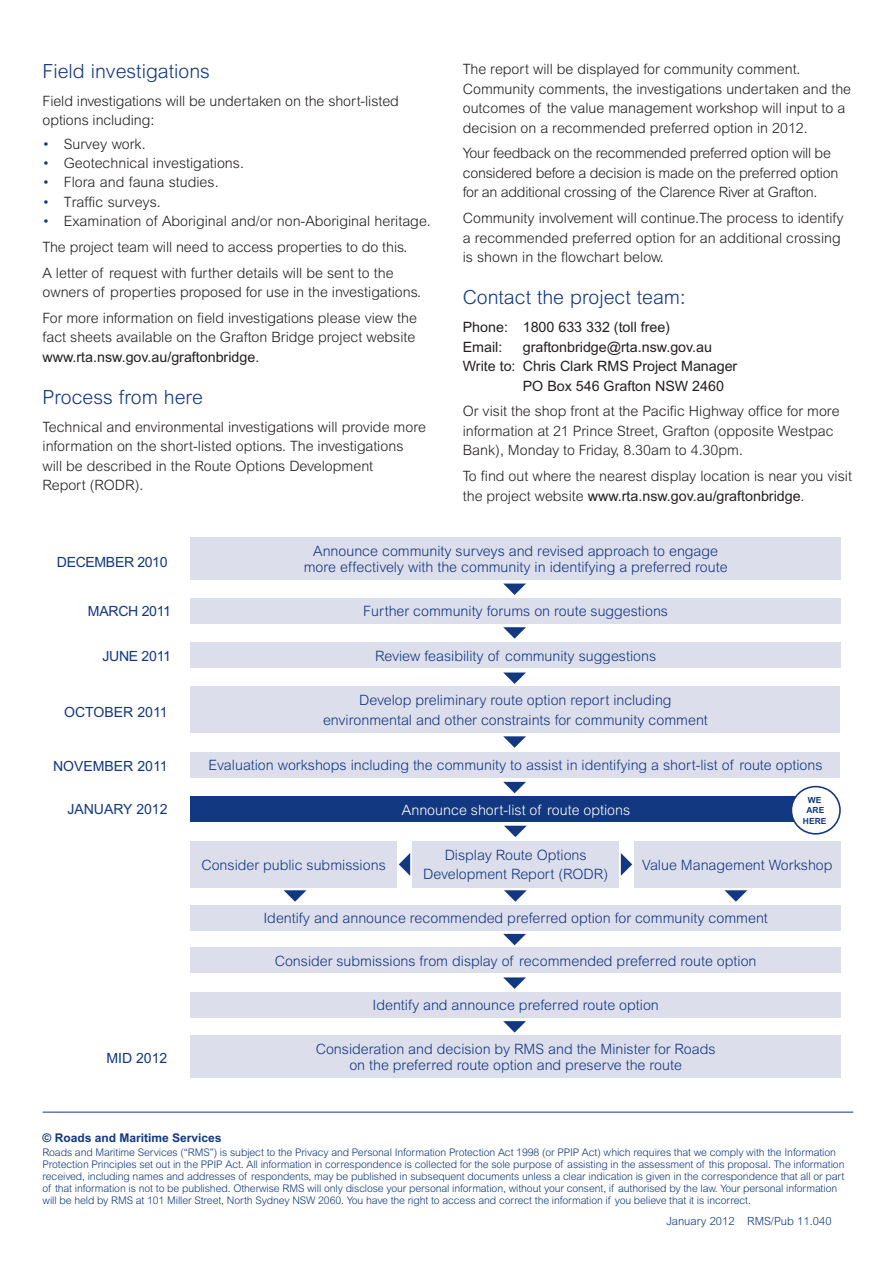
<style>
.page{position:relative;width:893px;height:1263px;background:#fff}
.page>*{position:absolute;margin:0;border:0;box-sizing:border-box;transform-origin:0 0}
.t1{font:300 19.5px "Arial MT Std";color:#113880}
.t2{font:300 14.25px/19.5px "Arial MT Std";color:#231f20}
.t3{font:300 14.25px/19.5px "Arial MT Std";color:#113880;text-align:center}
.t4{font:300 14.25px/19.5px "Arial MT Std";letter-spacing:-.02em;color:#231f20}
.t5{font:14.25px/19.5px "Arial MT Std";color:#231f20}
.t6{font:300 14.25px "Arial MT Std";color:#fff}
.t7{font:14.1px "Arial MT Std";color:#113880}
.t8{font:14.1px "Arial MT Std";letter-spacing:-.02em;color:#113880}
.t9{font:14.1px "Arial MT Std";letter-spacing:-.025em;color:#113880}
.t10{font:700 12px "Arial MT Std";color:#113880}
.t11{font:300 11.25px "Arial MT Std";color:#113880}
.t12{font:300 10.5px/12px "Arial MT Std";letter-spacing:-.01em;color:#113880}
.t13{font:700 8.4px/10.6px "Arial MT Std";color:#113880;text-align:center}
.s1{color:#113880}
.s2{font-weight:400}
</style>
<div class="page">
<div style="left:190px;top:598px;width:651px;height:26px;background:#dddeec"></div>
<div style="left:190px;top:687px;width:650px;height:46px;background:#dddeec"></div>
<div style="left:190px;top:752px;width:650px;height:25px;background:#dddeec"></div>
<div style="left:190px;top:797px;width:616px;height:25px;background:#113880"></div>
<div style="left:190px;top:1035px;width:651px;height:43px;background:#dddeec"></div>
<div style="left:190px;top:841px;width:207px;height:47px;background:#dddeec"></div>
<div style="left:413px;top:841px;width:206px;height:47px;background:#dddeec"></div>
<div style="left:634px;top:841px;width:206px;height:47px;background:#dddeec"></div>
<svg style="left:503px;top:583px;width:23px;height:12px"></svg>
<svg style="left:503px;top:627px;width:23px;height:12px"></svg>
<svg style="left:503px;top:672px;width:23px;height:12px"></svg>
<svg style="left:503px;top:736px;width:23px;height:12px"></svg>
<svg style="left:503px;top:782px;width:23px;height:11px"></svg>
<svg style="left:503px;top:934px;width:23px;height:11px"></svg>
<svg style="left:503px;top:977px;width:23px;height:12px"></svg>
<svg style="left:503px;top:1021px;width:23px;height:11px"></svg>
<svg style="left:504px;top:826px;width:23px;height:11px"></svg>
<svg style="left:504px;top:890px;width:23px;height:12px"></svg>
<svg style="left:284px;top:890px;width:22px;height:12px"></svg>
<svg style="left:399px;top:853px;width:11px;height:23px"></svg>
<svg style="left:621px;top:853px;width:11px;height:23px"></svg>
<svg style="left:724px;top:890px;width:23px;height:12px"></svg>
<div style="left:190px;top:905px;width:651px;height:26px;background:#dddeec"></div>
<div style="left:190px;top:948px;width:651px;height:25px;background:#dddeec"></div>
<div style="left:190px;top:992px;width:651px;height:26px;background:#dddeec"></div>
<div style="left:190px;top:538px;width:651px;height:42px;background:#dddeec"></div>
<div style="left:190px;top:643px;width:651px;height:25px;background:#dddeec"></div>
<div style="left:791px;top:787px;width:49px;height:47px;background:#fff;border-radius:50%"></div>
<div style="left:791px;top:786px;width:50px;height:49px;border:2px solid #113880;border-radius:50%"></div>
<hr style="left:43px;top:1112px;width:810px;height:1px;background:#113880">
<h1 class="t1" style="left:43px;top:60px;width:169px">Field investigations</h1>
<p class="t2" style="left:43px;top:91px;width:358px">Field investigations will be undertaken on the short-listed options including:</p>
<p class="t2" style="left:43px;top:134px;width:105px"><span class="s1">•</span> Survey work.</p>
<p class="t2" style="left:43px;top:153px;width:203px"><span class="s1">•</span> Geotechnical investigations.</p>
<p class="t2" style="left:43px;top:173px;width:178px"><span class="s1">•</span> Flora and fauna studies.</p>
<p class="t2" style="left:43px;top:192px;width:120px"><span class="s1">•</span> Traffic surveys.</p>
<p class="t2" style="left:43px;top:208px;width:390px;line-height:26px"><span class="s1">•</span> Examination of Aboriginal and/or non-Aboriginal heritage.<br>The project team will need to access properties to do this.<br>A letter of request with further details will be sent to the</p>
<p class="t2" style="left:43px;top:279px;width:380px;line-height:26px">owners of properties proposed for use in the investigations.<br>For more information on field investigations please view the</p>
<p class="t2" style="left:43px;top:328px;width:374px">fact sheets available on the Grafton Bridge project website</p>
<p class="t5" style="left:43px;top:347px;width:218px">www.rta.nsw.gov.au/graftonbridge.</p>
<h1 class="t1" style="left:43px;top:386px;width:162px">Process from here</h1>
<p class="t2" style="left:43px;top:417px;width:385px">Technical and environmental investigations will provide more information on the short-listed options. The investigations will be described in the Route Options Development<br>Report (RODR).</p>
<p class="t2" style="left:463px;top:59px;width:390px">The report will be displayed for community comment.<br>Community comments, the investigations undertaken and the outcomes of the value management workshop will input to a decision on a recommended preferred option in 2012.</p>
<p class="t4" style="left:463px;top:144px;width:377px">Your feedback on the recommended preferred option will be considered before a decision is made on the preferred option for an additional crossing of the Clarence River at Grafton.</p>
<p class="t2" style="left:463px;top:209px;width:382px">Community involvement will continue.The process to identify a recommended preferred option for an additional crossing is shown in the flowchart below.</p>
<h1 class="t1" style="left:463px;top:286px;width:224px">Contact the project team:</h1>
<p class="t5" style="left:463px;top:317px;width:209px">Phone: 1800 633 332 (toll free)<br>Email:</p>
<p class="t5" style="left:523px;top:337px;width:191px">graftonbridge@rta.nsw.gov.au</p>
<p class="t5" style="left:463px;top:356px;width:276px">Write to: Chris Clark RMS Project Manager</p>
<p class="t5" style="left:523px;top:376px;width:203px">PO Box 546 Grafton NSW 2460</p>
<p class="t2" style="left:463px;top:402px;width:378px">Or visit the shop front at the Pacific Highway office for more information at 21 Prince Street, Grafton (opposite Westpac<br>Bank), Monday to Friday, 8.30am to 4.30pm.</p>
<p class="t2" style="left:463px;top:466px;width:391px">To find out where the nearest display location is near you visit the project website <span class="s2">www.rta.nsw.gov.au/graftonbridge</span>.</p>
<p class="t9" style="left:57px;top:554px;width:112px">DECEMBER 2010</p>
<p class="t3" style="left:304px;top:542px;width:425px;line-height:16.5px">Announce community surveys and revised approach to engage more effectively with the community in identifying a preferred route</p>
<p class="t8" style="left:88px;top:603px;width:85px">MARCH 2011</p>
<p class="t8" style="left:102px;top:648px;width:70px">JUNE 2011</p>
<p class="t7" style="left:64px;top:704px;width:105px">OCTOBER 2011</p>
<p class="t7" style="left:53px;top:758px;width:116px">NOVEMBER 2011</p>
<p class="t7" style="left:67px;top:801px;width:102px">JANUARY 2012</p>
<p class="t3" style="left:363px;top:602px;width:306px">Further community forums on route suggestions</p>
<p class="t3" style="left:375px;top:646px;width:282px">Review feasibility of community suggestions</p>
<p class="t3" style="left:323px;top:690px;width:386px">Develop preliminary route option report including environmental and other constraints for community comment</p>
<p class="t3" style="left:208px;top:755px;width:616px">Evaluation workshops including the community to assist in identifying a short-list of route options</p>
<p class="t6" style="left:402px;top:801px;width:230px">Announce short-list of route options</p>
<p class="t13" style="left:803px;top:794px;width:25px">We are here</p>
<p class="t3" style="left:201px;top:855px;width:186px">Consider public submissions</p>
<p class="t3" style="left:423px;top:845px;width:186px">Display Route Options<br>Development Report (RODR)</p>
<p class="t3" style="left:642px;top:855px;width:192px">Value Management Workshop</p>
<p class="t3" style="left:263px;top:908px;width:506px">Identify and announce recommended preferred option for community comment</p>
<p class="t3" style="left:275px;top:951px;width:483px">Consider submissions from display of recommended preferred route option</p>
<p class="t3" style="left:372px;top:995px;width:288px">Identify and announce preferred route option</p>
<p class="t7" style="left:106px;top:1050px;width:62px">MID 2012</p>
<p class="t3" style="left:316px;top:1040px;width:401px;line-height:16.5px">Consideration and decision by RMS and the Minister for Roads on the preferred route option and preserve the route</p>
<p class="t10" style="left:43px;top:1130px;width:180px">© Roads and Maritime Services</p>
<p class="t12" style="left:43px;top:1146px;width:803px">Roads and Maritime Services (“RMS”) is subject to the Privacy and Personal Information Protection Act 1998 (or PPIP Act) which requires that we comply with the Information Protection Principles set out in the PPIP Act. All information in correspondence is collected for the sole purpose of assisting in the assessment of this proposal. The information received, including names and addresses of respondents, may be published in subsequent documents unless a clear indication is given in the correspondence that all or part of that information is not to be published. Otherwise RMS will only disclose your personal information, without your consent, if authorised by the law. Your personal information will be held by RMS at 101 Miller Street, North Sydney NSW 2060. You have the right to access and correct the information if you believe that it is incorrect.</p>
<p class="t11" style="left:666px;top:1215px;width:167px">January 2012 RMS/Pub 11.040</p>
</div>
